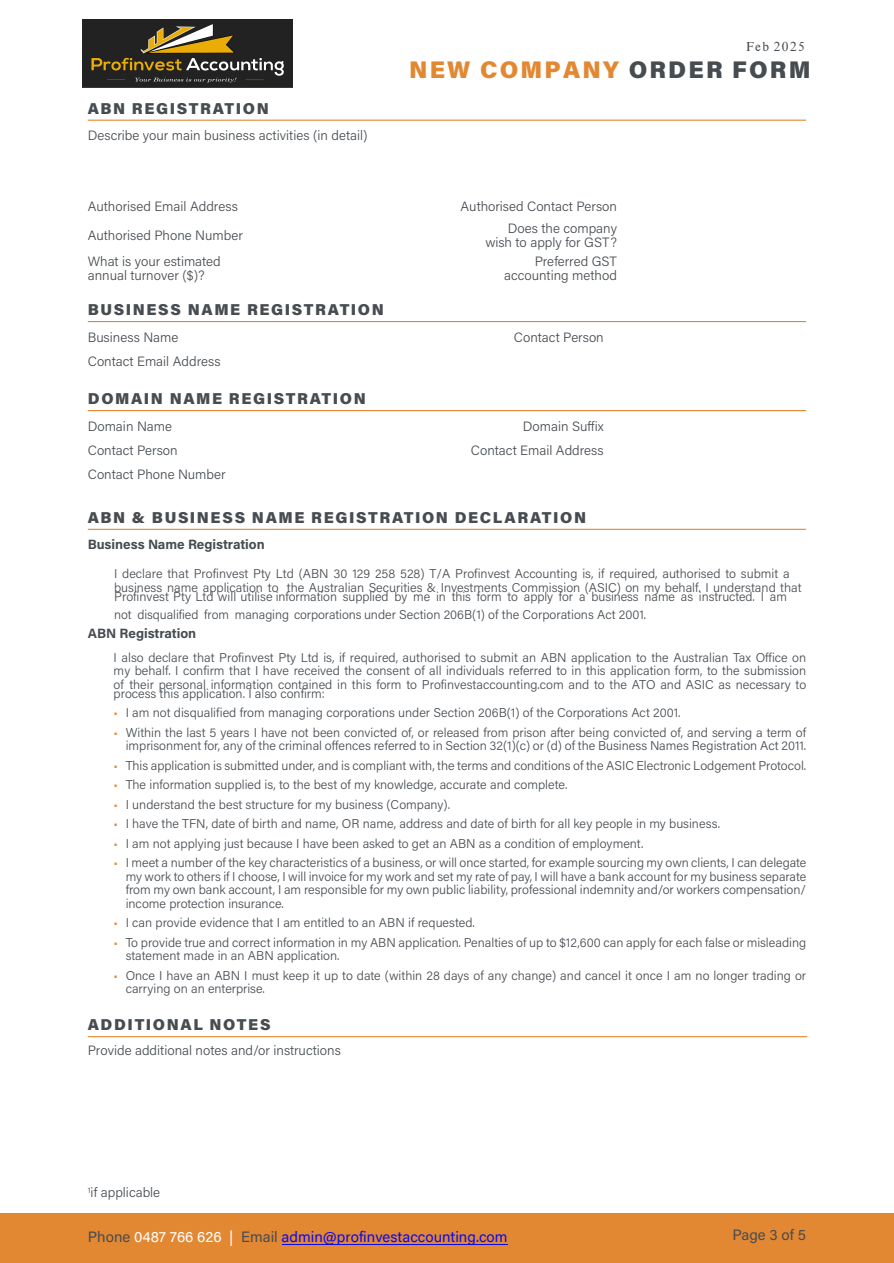
<style>
.page{position:relative;width:894px;height:1263px;background:#fff}
.page>*{position:absolute;margin:0;border:0;box-sizing:border-box;transform-origin:0 0}
.t1{font:900 24px "Acumin Pro";letter-spacing:.09em;color:#e38832}
.t2{font:900 15.75px "Acumin Pro";letter-spacing:.1em;color:#474c51}
.t3{font:15px "Acumin Pro";color:#0a0af4}
.t4{font:15px "Acumin Pro";color:#474c51}
.t5{font:300 13.5px/14.9px "Acumin Pro";color:#474c51;text-align:right}
.t6{font:700 13.5px "Acumin Pro";letter-spacing:-.005em;color:#474c51}
.t7{font:13.5px "Nimbus Rom D";color:#474c51}
.t8{font:300 12.75px/13.5px "Acumin Pro";color:#474c51}
.s1{font-family:"Times New Roman"}
.s2{color:#474c51}
.s3{color:#e38832}
.s4{color:#fff}
</style>
<div class="page">
<div style="left:0;top:1213px;width:893px;height:50px;background:#e38832"></div>
<hr style="left:88px;top:410px;width:717px;height:1px;background:#e38832">
<hr style="left:88px;top:529px;width:717px;height:1px;background:#e38832">
<hr style="left:88px;top:120px;width:717px;height:1px;background:#e38832">
<hr style="left:88px;top:321px;width:717px;height:1px;background:#e38832">
<hr style="left:88px;top:1036px;width:718px;height:1px;background:#e38832">
<img style="left:83px;top:19px;width:209px;height:68px">
<hr style="left:281px;top:1243px;width:226px;height:1px;background:#0a0af4">
<p class="t7" style="left:745px;top:37px;width:60px">Feb <span class="s1">202</span>5</p>
<p class="t2" style="left:88px;top:97px;width:182px">ABN REGISTRATION</p>
<p class="t5" style="left:88px;top:127px;width:281px">Describe your main business activities (in detail)</p>
<h1 class="t1" style="left:409px;top:53px;width:403px">NEW COMPANY <span class="s2">ORDER FORM</span></h1>
<p class="t5" style="left:88px;top:199px;width:151px">Authorised Email Address</p>
<p class="t5" style="left:460px;top:199px;width:158px">Authorised Contact Person</p>
<p class="t5" style="left:88px;top:227px;width:156px">Authorised Phone Number</p>
<p class="t5" style="left:485px;top:220px;width:133px">Does the company wish to apply for GST?</p>
<p class="t5" style="left:88px;top:253px;width:134px;text-align:left">What is your estimated annual turnover ($)?</p>
<p class="t5" style="left:504px;top:253px;width:114px">Preferred GST accounting method</p>
<p class="t2" style="left:88px;top:298px;width:297px">BUSINESS NAME REGISTRATION</p>
<p class="t5" style="left:88px;top:329px;width:92px">Business Name</p>
<p class="t5" style="left:513px;top:329px;width:91px">Contact Person</p>
<p class="t5" style="left:88px;top:353px;width:134px">Contact Email Address</p>
<p class="t2" style="left:88px;top:387px;width:279px">DOMAIN NAME REGISTRATION</p>
<p class="t5" style="left:88px;top:418px;width:86px">Domain Name</p>
<p class="t5" style="left:522px;top:418px;width:82px">Domain Suffix</p>
<p class="t5" style="left:88px;top:442px;width:91px">Contact Person</p>
<p class="t5" style="left:470px;top:442px;width:134px">Contact Email Address</p>
<p class="t5" style="left:88px;top:466px;width:139px">Contact Phone Number</p>
<p class="t2" style="left:88px;top:506px;width:499px">ABN &amp; BUSINESS NAME REGISTRATION DECLARATION</p>
<p class="t6" style="left:88px;top:535px;width:178px">Business Name Registration</p>
<p class="t8" style="left:114px;top:566px;width:688px">I declare that Profinvest Pty Ltd (ABN 30 129 258 528) T/A Profinvest Accounting is, if required, authorised to submit a business name application to the Australian Securities &amp; Investments Commission (ASIC) on my behalf. I understand that</p>
<p class="t8" style="left:114px;top:587px;width:674px;line-height:17.7px">Profinvest Pty Ltd will utilise information supplied by me in this form to apply for a business name as instructed. I am not disqualified from managing corporations under Section 206B(1) of the Corporations Act 2001.</p>
<p class="t8" style="left:114px;top:650px;width:693px;text-align:justify">I also declare that Profinvest Pty Ltd is, if required, authorised to submit an ABN application to the Australian Tax Office on my behalf. I confirm that I have received the consent of all individuals referred to in this application form, to the submission of their personal information contained in this form to Profinvestaccounting.com and to the ATO and ASIC as necessary to</p>
<p class="t8" style="left:114px;top:686px;width:213px">process this application. I also confirm:</p>
<p class="t8" style="left:114px;top:705px;width:568px"><span class="s3">•</span> I am not disqualified from managing corporations under Section 206B(1) of the Corporations Act 2001.</p>
<p class="t8" style="left:114px;top:725px;width:693px;text-align:right"><span class="s3">•</span> Within the last 5 years I have not been convicted of, or released from prison after being convicted of, and serving a term of imprisonment for, any of the criminal offences referred to in Section 32(1)(c) or (d) of the Business Names Registration Act 2011.</p>
<p class="t8" style="left:114px;top:758px;width:693px"><span class="s3">•</span> This application is submitted under, and is compliant with, the terms and conditions of the ASIC Electronic Lodgement Protocol.</p>
<p class="t8" style="left:114px;top:777px;width:455px"><span class="s3">•</span> The information supplied is, to the best of my knowledge, accurate and complete.</p>
<p class="t8" style="left:114px;top:797px;width:338px"><span class="s3">•</span> I understand the best structure for my business (Company).</p>
<p class="t8" style="left:114px;top:816px;width:607px"><span class="s3">•</span> I have the TFN, date of birth and name, OR name, address and date of birth for all key people in my business.</p>
<p class="t8" style="left:114px;top:836px;width:531px"><span class="s3">•</span> I am not applying just because I have been asked to get an ABN as a condition of employment.</p>
<p class="t8" style="left:126px;top:855px;width:682px;text-align:justify;text-indent:-12px"><span class="s3">•</span> I meet a number of the key characteristics of a business, or will once started, for example sourcing my own clients, I can delegate my work to others if I choose, I will invoice for my work and set my rate of pay, I will have a bank account for my business separate from my own bank account, I am responsible for my own public liability, professional indemnity and/or workers compensation/ income protection insurance.</p>
<p class="t8" style="left:114px;top:915px;width:362px"><span class="s3">•</span> I can provide evidence that I am entitled to an ABN if requested.</p>
<p class="t8" style="left:126px;top:935px;width:681px;text-indent:-12px"><span class="s3">•</span> To provide true and correct information in my ABN application. Penalties of up to $12,600 can apply for each false or misleading statement made in an ABN application.</p>
<p class="t8" style="left:126px;top:968px;width:681px;text-indent:-12px"><span class="s3">•</span> Once I have an ABN I must keep it up to date (within 28 days of any change) and cancel it once I am no longer trading or carrying on an enterprise.</p>
<p class="t6" style="left:88px;top:623px;width:110px">ABN Registration</p>
<p class="t2" style="left:88px;top:1013px;width:184px">ADDITIONAL NOTES</p>
<p class="t5" style="left:88px;top:1042px;width:254px">Provide additional notes and/or instructions</p>
<p class="t5" style="left:88px;top:1184px;width:74px"><sup>1</sup>if applicable</p>
<p class="t3" style="left:88px;top:1225px;width:421px"><span class="s2">Phone</span> <span class="s4">0487 766 626 |</span> <span class="s2">Email</span> admin@profinvestaccounting.com</p>
<p class="t4" style="left:732px;top:1224px;width:75px">Page 3 of 5</p>
</div>
